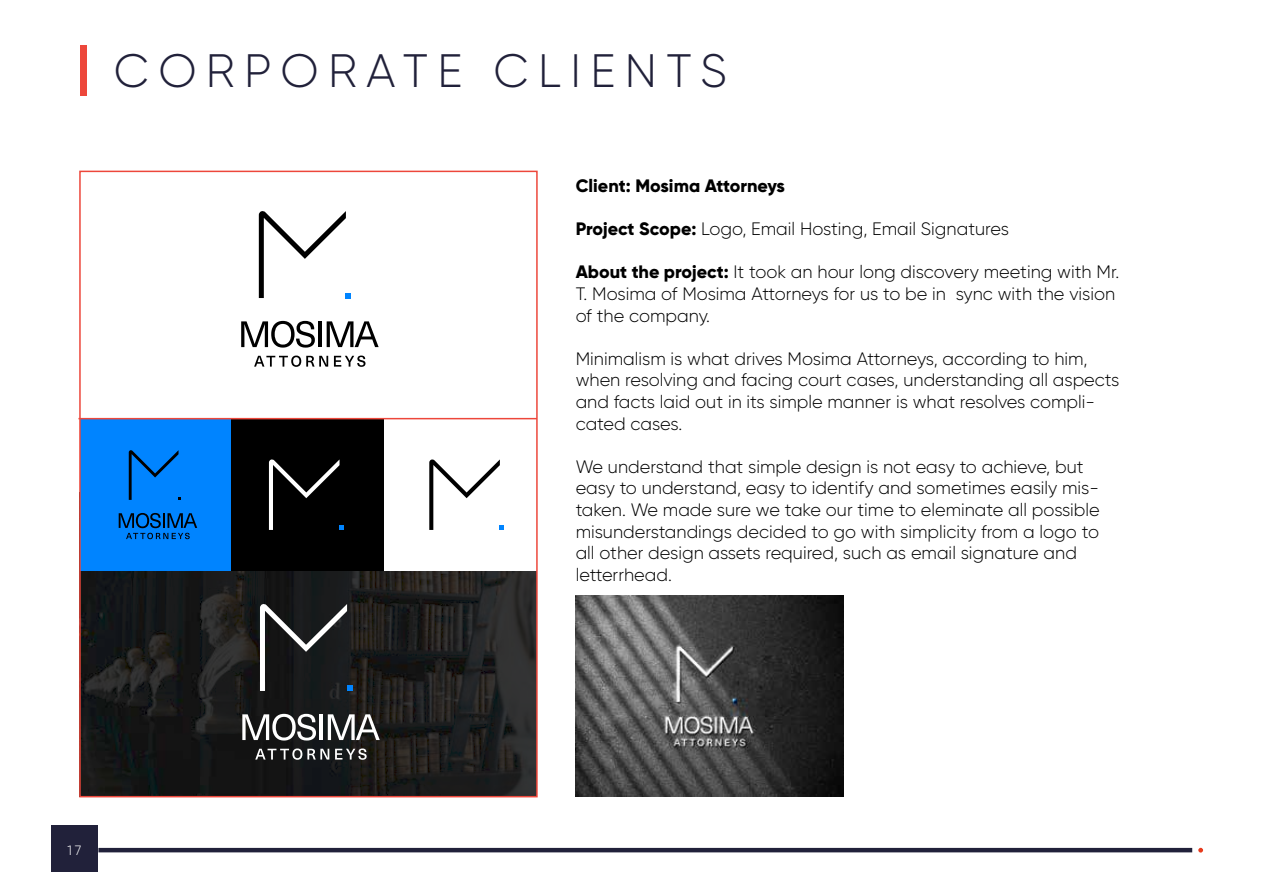
<style>
.page{position:relative;width:1263px;height:893px;background:#fff}
.page>*{position:absolute;margin:0;border:0;box-sizing:border-box;transform-origin:0 0}
.t1{font:300 46.8px "Gilroy";letter-spacing:.2em;color:#21213a}
.t2{font:300 18px/21.6px "Gilroy";color:#000}
.t3{font:800 18px "Gilroy";color:#000}
.t4{font:300 13.5px "Gilroy";color:#fff}
.s1{font-weight:800}
</style>
<div class="page">
<svg style="left:82px;top:571px;width:453px;height:223px;background:#1c1d1c"></svg>
<svg style="left:255px;top:748px;width:74px;height:12px"></svg>
<svg style="left:335px;top:748px;width:32px;height:12px"></svg>
<svg style="left:242px;top:714px;width:74px;height:26px"></svg>
<hr style="left:319px;top:714px;width:4px;height:26px;background:#fff">
<svg style="left:328px;top:714px;width:52px;height:26px"></svg>
<svg style="left:260px;top:604px;width:92px;height:87px;background:#37383a"></svg>
<div style="left:80px;top:419px;width:151px;height:152px;background:#0084ff"></div>
<div style="left:231px;top:419px;width:153px;height:152px;background:#000"></div>
<div style="left:80px;top:45px;width:6px;height:50px;background:#ed473b"></div>
<svg style="left:1198px;top:848px;width:5px;height:5px"></svg>
<hr style="left:98px;top:848px;width:1094px;height:4px;background:#21213a">
<div style="left:51px;top:825px;width:47px;height:47px;background:#21213a"></div>
<div style="left:79px;top:171px;width:459px;height:626px;border:2px solid #ed473b"></div>
<hr style="left:78px;top:418px;width:459px;height:1px;background:#ed473b">
<svg style="left:254px;top:356px;width:74px;height:11px"></svg>
<svg style="left:334px;top:356px;width:31px;height:11px"></svg>
<svg style="left:241px;top:321px;width:74px;height:27px"></svg>
<hr style="left:318px;top:321px;width:4px;height:26px;background:#000">
<svg style="left:327px;top:321px;width:52px;height:26px"></svg>
<svg style="left:259px;top:211px;width:92px;height:87px"></svg>
<svg style="left:119px;top:513px;width:78px;height:26px"></svg>
<svg style="left:129px;top:450px;width:52px;height:50px"></svg>
<svg style="left:429px;top:459px;width:75px;height:71px"></svg>
<svg style="left:269px;top:459px;width:75px;height:71px"></svg>
<img style="left:576px;top:596px;width:268px;height:201px">
<h1 class="t1" style="left:114px;top:42px;width:615px">CORPORATE CLIENTS</h1>
<p class="t3" style="left:576px;top:174px;width:211px">Client: Mosima Attorneys</p>
<p class="t2" style="left:576px;top:218px;width:435px"><span class="s1">Project Scope:</span> Logo, Email Hosting, Email Signatures</p>
<p class="t2" style="left:576px;top:261px;width:545px"><span class="s1">About the project:</span> It took an hour long discovery meeting with Mr.<br>T. Mosima of Mosima Attorneys for us to be in sync with the vision of the company.</p>
<p class="t2" style="left:576px;top:348px;width:545px">Minimalism is what drives Mosima Attorneys, according to him, when resolving and facing court cases, understanding all aspects and facts laid out in its simple manner is what resolves compli&shy;cated cases.</p>
<p class="t2" style="left:576px;top:456px;width:526px">We understand that simple design is not easy to achieve, but easy to understand, easy to identify and sometimes easily mis&shy;taken. We made sure we take our time to eleminate all possible misunderstandings decided to go with simplicity from a logo to all other design assets required, such as email signature and letterrhead.</p>
<p class="t4" style="left:68px;top:842px;width:15px">17</p>
</div>
